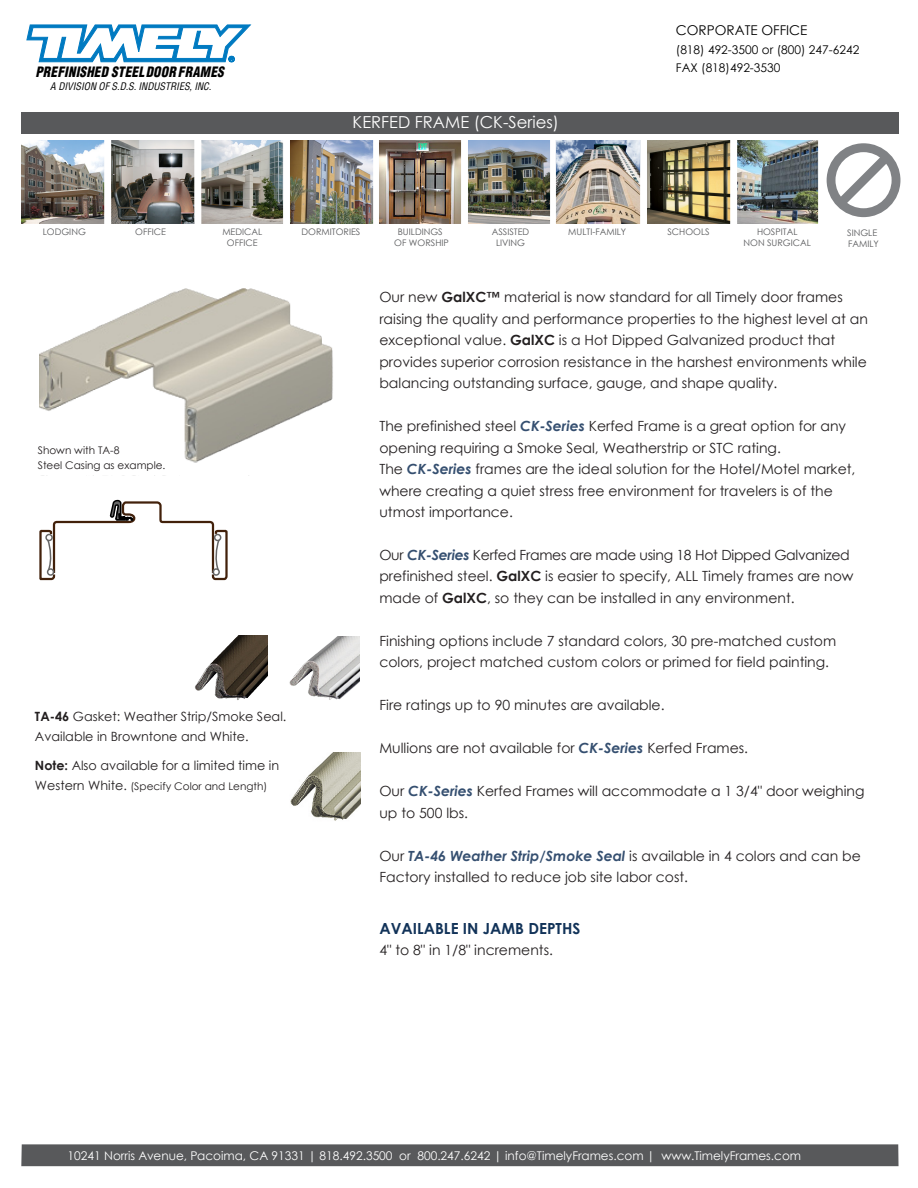
<style>
.page{position:relative;width:918px;height:1188px;background:#fff}
.page>*{position:absolute;margin:0;border:0;box-sizing:border-box;transform-origin:0 0}
.t1{font:16.5px "Century Gothic";color:#fff}
.t2{font:700 15.3px "Century Gothic";color:#123359}
.t3{font:14.1px/21.5px "Century Gothic";color:#231f20}
.t4{font:italic 900 condensed 13.95px "Helvetica";letter-spacing:.02em;color:#000;scale:.94 1}
.t5{font:13.5px "Century Gothic";color:#000}
.t6{font:12.75px/19.6px "Century Gothic";color:#231f20}
.t7{font:12px "Century Gothic";color:#fff}
.t8{font:12px/18.8px "Century Gothic";color:#000}
.t9{font:10.5px/15.5px "Century Gothic";color:#231f20}
.t10{font:italic condensed 10.2px "Helvetica";color:#000}
.t11{font:9px/10.8px "Century Gothic";color:#58595b;text-align:center}
.s1{font-weight:700}
.s2{font-size:12.75px}
.s3{font-weight:700;font-style:italic;color:#354f70}
</style>
<div class="page">
<div style="left:21px;top:112px;width:878px;height:22px;background:#58595b"></div>
<div style="left:21px;top:1144px;width:878px;height:22px;background:#58595b"></div>
<svg style="left:26px;top:24px;width:225px;height:38px"></svg>
<img style="left:40px;top:288px;width:293px;height:175px">
<svg style="left:39px;top:499px;width:189px;height:82px"></svg>
<img style="left:195px;top:636px;width:72px;height:64px">
<img style="left:289px;top:636px;width:71px;height:64px">
<img style="left:290px;top:752px;width:70px;height:69px">
<img style="left:21px;top:140px;width:798px;height:83px">
<svg style="left:827px;top:143px;width:73px;height:74px"></svg>
<p class="t4" style="left:35px;top:63px;width:202px">PREFINISHED STEELDOOR FRAMES</p>
<p class="t10" style="left:50px;top:80px;width:163px">A DIVISION OF S.D.S. INDUSTRIES, INC.</p>
<p class="t1" style="left:353px;top:111px;width:208px">KERFED FRAME (CK-Series)</p>
<p class="t5" style="left:676px;top:21px;width:133px">CORPORATE OFFICE</p>
<p class="t8" style="left:676px;top:40px;width:185px">(818) 492-3500 or (800) 247-6242<br>FAX (818)492-3530</p>
<p class="t11" style="left:43px;top:226px;width:45px">LODGING</p>
<p class="t11" style="left:135px;top:226px;width:32px">OFFICE</p>
<p class="t11" style="left:222px;top:226px;width:41px">MEDICAL</p>
<p class="t11" style="left:568px;top:226px;width:59px">MULTI-FAMILY</p>
<p class="t11" style="left:227px;top:237px;width:32px">OFFICE</p>
<p class="t11" style="left:302px;top:226px;width:60px">DORMITORIES</p>
<p class="t11" style="left:492px;top:226px;width:39px">ASSISTED<br>LIVING</p>
<p class="t11" style="left:394px;top:226px;width:56px">BUILDINGS<br>OF WORSHIP</p>
<p class="t11" style="left:667px;top:226px;width:44px">SCHOOLS</p>
<p class="t11" style="left:744px;top:226px;width:69px">HOSPITAL<br>NON SURGICAL</p>
<p class="t11" style="left:847px;top:228px;width:33px;text-align:left">SINGLE<br>FAMILY</p>
<p class="t9" style="left:38px;top:442px;width:129px">Shown with TA-8<br>Steel Casing as example.</p>
<p class="t6" style="left:35px;top:707px;width:253px"><span class="s1">TA-46</span> Gasket: Weather Strip/Smoke Seal.<br>Available in Browntone and White.</p>
<p class="t6" style="left:35px;top:755px;width:246px"><span class="s1">Note:</span> Also available for a limited time in</p>
<p class="t9" style="left:35px;top:778px;width:234px"><span class="s2">Western White.</span> (Specify Color and Length)</p>
<p class="t3" style="left:379px;top:286px;width:490px">Our new <span class="s1">GalXC™</span> material is now standard for all Timely door frames raising the quality and performance properties to the highest level at an exceptional value. <span class="s1">GalXC</span> is a Hot Dipped Galvanized product that provides superior corrosion resistance in the harshest environments while balancing outstanding surface, gauge, and shape quality.</p>
<p class="t3" style="left:379px;top:415px;width:478px">The prefinished steel <span class="s3">CK-Series</span> Kerfed Frame is a great option for any opening requiring a Smoke Seal, Weatherstrip or STC rating.<br>The <span class="s3">CK-Series</span> frames are the ideal solution for the Hotel/Motel market, where creating a quiet stress free environment for travelers is of the utmost importance.</p>
<p class="t3" style="left:379px;top:544px;width:476px">Our <span class="s3">CK-Series</span> Kerfed Frames are made using 18 Hot Dipped Galvanized prefinished steel. <span class="s1">GalXC</span> is easier to specify, ALL Timely frames are now made of <span class="s1">GalXC</span>, so they can be installed in any environment.</p>
<p class="t3" style="left:379px;top:630px;width:458px">Finishing options include 7 standard colors, 30 pre-matched custom colors, project matched custom colors or primed for field painting.</p>
<p class="t3" style="left:379px;top:694px;width:287px">Fire ratings up to 90 minutes are available.</p>
<p class="t3" style="left:379px;top:737px;width:370px">Mullions are not available for <span class="s3">CK-Series</span> Kerfed Frames.</p>
<p class="t3" style="left:379px;top:780px;width:487px">Our <span class="s3">CK-Series</span> Kerfed Frames will accommodate a 1 3/4" door weighing up to 500 lbs.</p>
<p class="t3" style="left:379px;top:845px;width:483px">Our <span class="s3">TA-46 Weather Strip/Smoke Seal</span> is available in 4 colors and can be<br>Factory installed to reduce job site labor cost.</p>
<p class="t2" style="left:379px;top:916px;width:203px">AVAILABLE IN JAMB DEPTHS</p>
<p class="t3" style="left:379px;top:939px;width:175px">4" to 8" in 1/8" increments.</p>
<p class="t7" style="left:68px;top:1148px;width:735px">10241 Norris Avenue, Pacoima, CA 91331 | 818.492.3500 or 800.247.6242 | info@TimelyFrames.com | www.TimelyFrames.com</p>
</div>
